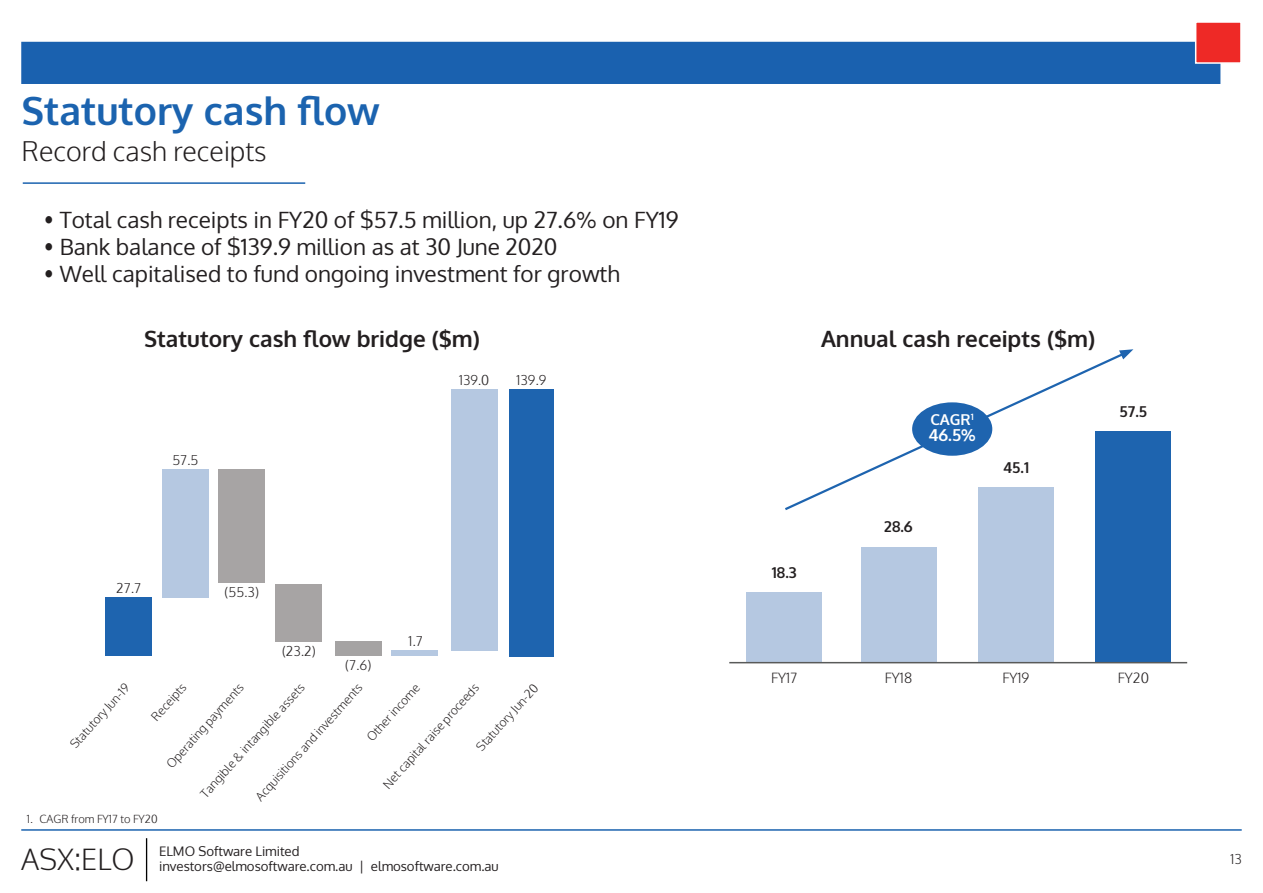
<style>
.page{position:relative;width:1263px;height:893px;background:#fff}
.page>*{position:absolute;margin:0;border:0;box-sizing:border-box;transform-origin:0 0}
.t1{font:700 39px "Oxygen";color:#1b63af}
.t2{font:300 29.1px "Oxygen";color:#231f20}
.t3{font:300 27px "Oxygen";color:#231f20}
.t4{font:22.5px "Oxygen";color:#231f20}
.t5{font:700 22.5px "Oxygen";color:#231f20}
.t6{font:700 16.5px "Oxygen";color:#fff}
.t7{font:700 15px "Oxygen";color:#231f20}
.t8{font:700 15px "Oxygen";color:#fff}
.t9{font:300 13.95px "Oxygen";color:#231f20}
.t10{font:300 13.5px "Oxygen";color:#231f20}
.t11{font:13.2px "Oxygen";color:#231f20}
.t12{font:300 12px "Oxygen";color:#231f20}
.t13{font:300 11.1px "Oxygen";color:#231f20}
</style>
<div class="page">
<div style="left:21px;top:42px;width:1199px;height:42px;background:#1a61af"></div>
<hr style="left:23px;top:182px;width:282px;height:2px;background:#1b63af">
<div style="left:1195px;top:21px;width:47px;height:43px;background:#ee2926;border:2px solid #fff"></div>
<hr style="left:21px;top:829px;width:1221px;height:2px;background:#1b63af">
<hr style="left:146px;top:838px;width:1px;height:43px;background:#000">
<div style="left:746px;top:592px;width:76px;height:71px;background:#b5c8e1"></div>
<div style="left:861px;top:547px;width:75px;height:116px;background:#b5c8e1"></div>
<div style="left:978px;top:487px;width:76px;height:176px;background:#b5c8e1"></div>
<div style="left:1095px;top:431px;width:76px;height:232px;background:#1e64af"></div>
<hr style="left:729px;top:662px;width:458px;height:1px;background:#595a59">
<div style="left:105px;top:598px;width:47px;height:58px;background:#1e64af"></div>
<div style="left:509px;top:389px;width:45px;height:267px;background:#1e64af"></div>
<div style="left:162px;top:469px;width:47px;height:129px;background:#b5c8e1"></div>
<div style="left:335px;top:642px;width:47px;height:14px;background:#a5a3a3"></div>
<div style="left:391px;top:651px;width:47px;height:5px;background:#b5c8e1"></div>
<div style="left:451px;top:389px;width:47px;height:262px;background:#b5c8e1"></div>
<div style="left:218px;top:469px;width:47px;height:114px;background:#a7a4a4"></div>
<div style="left:275px;top:584px;width:47px;height:58px;background:#a7a4a4"></div>
<svg style="left:785px;top:354px;width:339px;height:156px"></svg>
<svg style="left:1119px;top:349px;width:14px;height:10px"></svg>
<div style="left:912px;top:402px;width:80px;height:54px;background:#1e64af;border-radius:50%"></div>
<p class="t1" style="left:22px;top:86px;width:360px">Statutory cash flow</p>
<p class="t3" style="left:22px;top:134px;width:247px">Record cash receipts</p>
<p class="t4" style="left:44px;top:205px;width:636px">• Total cash receipts in FY20 of $57.5 million, up 27.6% on FY19</p>
<p class="t4" style="left:44px;top:232px;width:515px">• Bank balance of $139.9 million as at 30 June 2020</p>
<p class="t4" style="left:44px;top:259px;width:577px">• Well capitalised to fund ongoing investment for growth</p>
<p class="t5" style="left:144px;top:324px;width:337px">Statutory cash flow bridge ($m)</p>
<p class="t10" style="left:172px;top:452px;width:28px">57.5</p>
<p class="t10" style="left:459px;top:371px;width:32px">139.0</p>
<p class="t10" style="left:516px;top:371px;width:31px">139.9</p>
<p class="t10" style="left:116px;top:580px;width:26px">27.7</p>
<p class="t10" style="left:225px;top:584px;width:36px">(55.3)</p>
<p class="t10" style="left:282px;top:642px;width:35px">(23.2)</p>
<p class="t10" style="left:345px;top:656px;width:28px">(7.6)</p>
<p class="t10" style="left:408px;top:633px;width:16px">1.7</p>
<p class="t12" style="left:67px;top:741px;width:83px;rotate:-48deg">Statutory Jun-19</p>
<p class="t12" style="left:473px;top:744px;width:87px;rotate:-48deg">Statutory Jun-20</p>
<p class="t12" style="left:197px;top:791px;width:150px;rotate:-48deg">Tangible &amp; intangible assets</p>
<p class="t12" style="left:252px;top:794px;width:154px;rotate:-48deg">Acquisitions and investments</p>
<p class="t12" style="left:364px;top:734px;width:74px;rotate:-48deg">Other income</p>
<p class="t12" style="left:163px;top:761px;width:110px;rotate:-48deg">Operating payments</p>
<p class="t12" style="left:380px;top:782px;width:138px;rotate:-48deg">Net capital raise proceeds</p>
<p class="t12" style="left:148px;top:714px;width:47px;rotate:-48deg">Receipts</p>
<p class="t13" style="left:27px;top:812px;width:132px">1. CAGR from FY17 to FY20</p>
<p class="t2" style="left:21px;top:841px;width:115px">ASX:ELO</p>
<p class="t11" style="left:159px;top:843px;width:142px">ELMO Software Limited</p>
<p class="t11" style="left:159px;top:857px;width:341px">investors@elmosoftware.com.au | elmosoftware.com.au</p>
<p class="t7" style="left:772px;top:563px;width:26px">18.3</p>
<p class="t5" style="left:821px;top:324px;width:276px">Annual cash receipts ($m)</p>
<p class="t8" style="left:930px;top:410px;width:45px">CAGR<sup>1</sup></p>
<p class="t6" style="left:928px;top:425px;width:49px">46.5%</p>
<p class="t7" style="left:884px;top:517px;width:30px">28.6</p>
<p class="t7" style="left:1003px;top:458px;width:28px">45.1</p>
<p class="t7" style="left:1119px;top:402px;width:29px">57.5</p>
<p class="t9" style="left:771px;top:670px;width:28px">FY17</p>
<p class="t9" style="left:885px;top:670px;width:29px">FY18</p>
<p class="t9" style="left:1002px;top:670px;width:28px">FY19</p>
<p class="t9" style="left:1118px;top:670px;width:33px">FY20</p>
<p class="t10" style="left:1230px;top:851px;width:13px">13</p>
</div>
